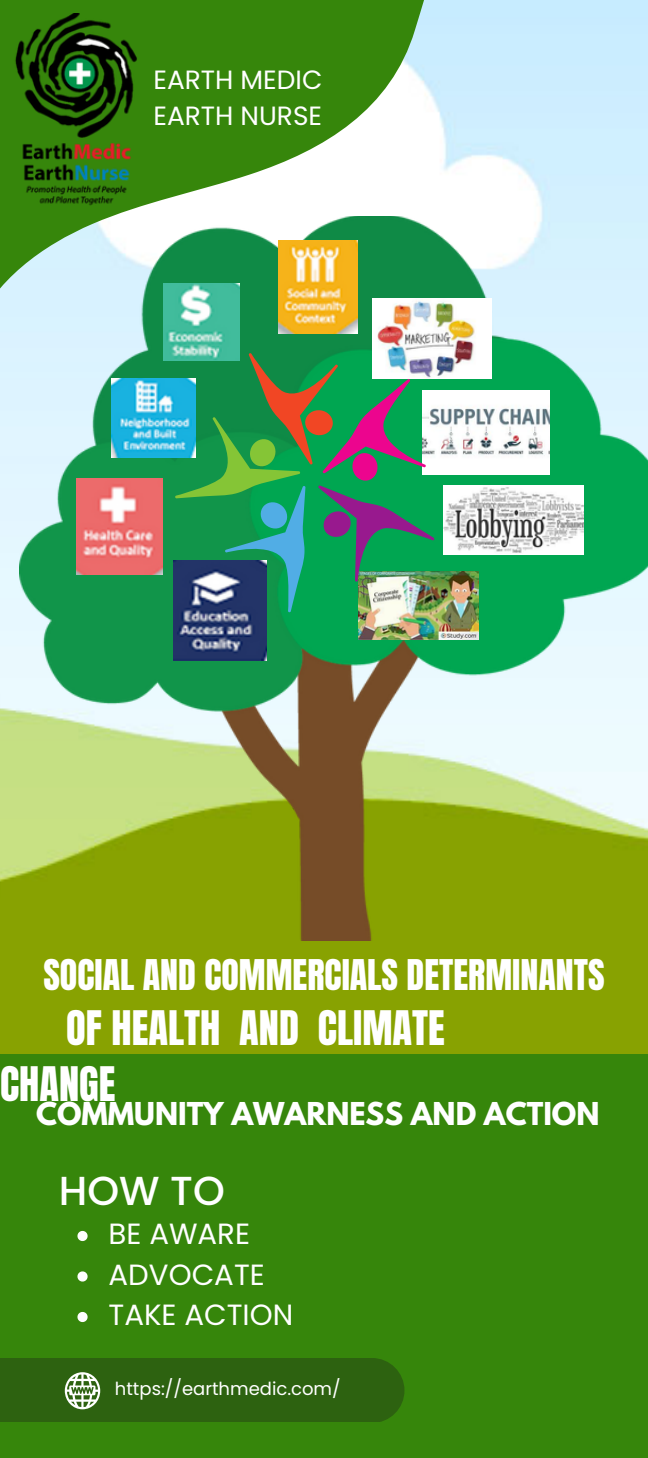
<style>
.page{position:relative;width:648px;height:1458px;background:#36860b}
.page>*{position:absolute;margin:0;border:0;box-sizing:border-box;transform-origin:0 0}
.t1{font:40.5px/55.8px "Anton";color:#fff}
.t2{font:500 40.5px "Poppins";color:#fff}
.t3{font:36px "Anton";color:#fff}
.t4{font:29.25px/40.5px "Poppins";color:#fff}
.t5{font:700 27.9px "League Spartan";color:#fff}
.t6{font:26.32px/36.2px "Poppins";color:#fff}
.t7{font:18px "Poppins";color:#fff}
</style>
<div class="page">
<img style="left:0;top:0;width:648px;height:1054px">
<div style="left:0;top:1358px;width:404px;height:64px;background:#2d6210"></div>
<svg style="left:0;top:0;width:437px;height:615px"></svg>
<img style="left:0;top:13px;width:154px;height:198px">
<img style="left:19px;top:216px;width:629px;height:724px">
<img style="left:174px;top:561px;width:92px;height:99px">
<img style="left:77px;top:479px;width:86px;height:96px">
<img style="left:111px;top:379px;width:64px;height:79px">
<img style="left:278px;top:240px;width:80px;height:93px">
<img style="left:163px;top:283px;width:76px;height:78px">
<img style="left:372px;top:299px;width:119px;height:79px">
<img style="left:434px;top:391px;width:116px;height:83px">
<img style="left:443px;top:485px;width:140px;height:69px">
<img style="left:359px;top:572px;width:120px;height:67px">
<svg style="left:175px;top:352px;width:259px;height:260px;background:#3b9067"></svg>
<svg style="left:77px;top:1231px;width:11px;height:10px"></svg>
<svg style="left:77px;top:1271px;width:11px;height:11px"></svg>
<svg style="left:77px;top:1312px;width:11px;height:10px"></svg>
<p class="t6" style="left:154px;top:61px;width:170px">EARTH MEDIC<br>EARTH NURSE</p>
<p class="t3" style="left:43px;top:949px;width:563px">SOCIAL AND COMMERCIALS DETERMINANTS</p>
<p class="t1" style="left:0;top:1001px;width:446px;text-indent:66px">OF HEALTH AND CLIMATE<br>CHANGE</p>
<p class="t5" style="left:36px;top:1100px;width:565px">COMMUNITY AWARNESS AND ACTION</p>
<p class="t2" style="left:59px;top:1162px;width:167px">HOW TO</p>
<p class="t4" style="left:109px;top:1214px;width:186px">BE AWARE<br>ADVOCATE<br>TAKE ACTION</p>
<p class="t7" style="left:115px;top:1376px;width:227px">https://earthmedic.com/</p>
</div>
